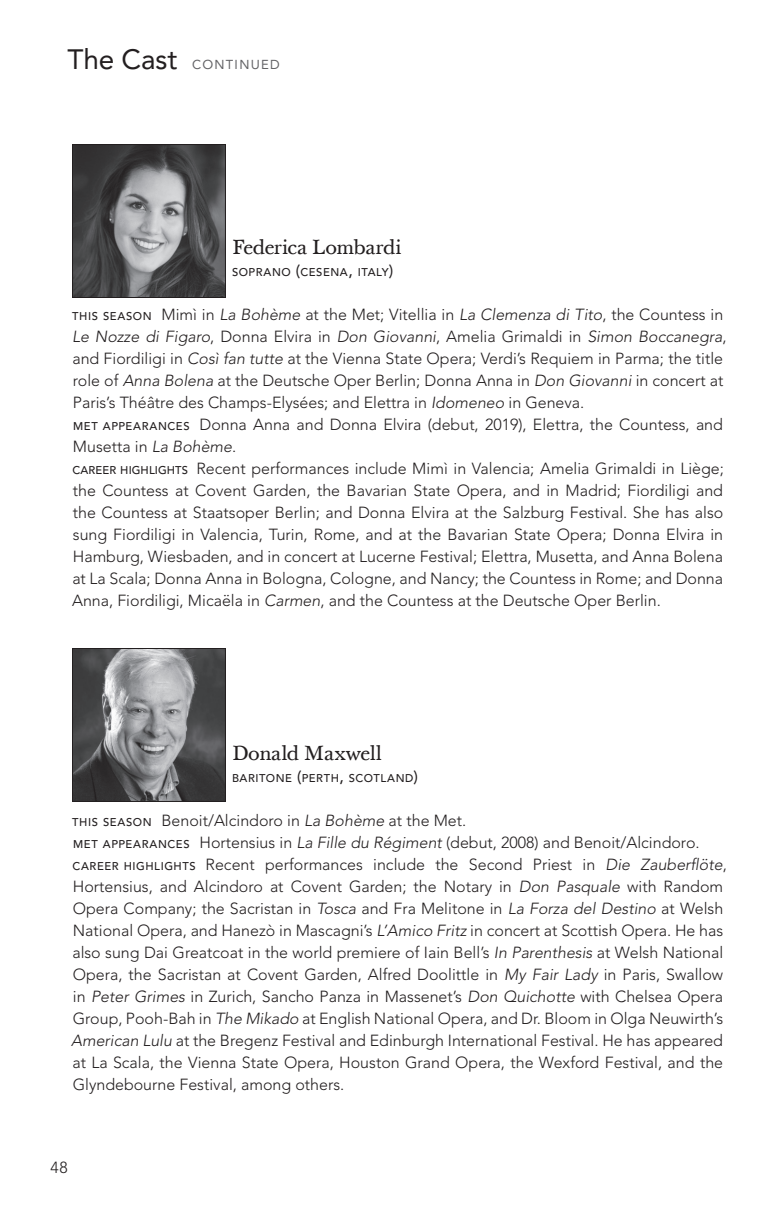
<style>
.page{position:relative;width:774px;height:1224px;background:#fff}
.page>*{position:absolute;margin:0;border:0;box-sizing:border-box;transform-origin:0 0}
.t1{font:20px "Baskerville Ten";letter-spacing:-.02em;color:#231f20}
.t2{font:300 16px/22px "Avenir LT Pro";color:#231f20}
.t3{font:13px "Avenir LT Pro";letter-spacing:.1em;color:#636366}
.t4{font:500 11.2px "Avenir LT Pro";letter-spacing:.05em;color:#231f20}
.s1{font-size:28px;color:#231f20}
.s2{font-size:16px}
.s3{font-weight:500;font-size:11.2px}
.s4{font-style:italic}
</style>
<div class="page">
<img style="left:74px;top:146px;width:150px;height:150px">
<div style="left:72px;top:144px;width:154px;height:154px;border:1px solid #231f20"></div>
<img style="left:74px;top:650px;width:150px;height:150px">
<div style="left:72px;top:648px;width:154px;height:154px;border:1px solid #231f20"></div>
<p class="t3" style="left:68px;top:57px;width:214px"><span class="s1">The Cast</span> CONTINUED</p>
<p class="t1" style="left:232px;top:235px;width:171px">Federica Lombardi</p>
<p class="t4" style="left:232px;top:265px;width:163px">SOPRANO <span class="s2">(</span>CESENA<span class="s2">,</span> ITALY<span class="s2">)</span></p>
<p class="t2" style="left:72px;top:304px;width:656px"><span class="s3">THIS SEASON</span> Mimì in <span class="s4">La Bohème</span> at the Met; Vitellia in <span class="s4">La Clemenza di Tito</span>, the Countess in <span class="s4">Le Nozze di Figaro</span>, Donna Elvira in <span class="s4">Don Giovanni</span>, Amelia Grimaldi in <span class="s4">Simon Boccanegra</span>, and Fiordiligi in <span class="s4">Così fan tutte</span> at the Vienna State Opera; Verdi’s Requiem in Parma; the title role of <span class="s4">Anna Bolena</span> at the Deutsche Oper Berlin; Donna Anna in <span class="s4">Don Giovanni</span> in concert at Paris’s Théâtre des Champs-Elysées; and Elettra in <span class="s4">Idomeneo</span> in Geneva.<br><span class="s3">MET APPEARANCES</span> Donna Anna and Donna Elvira (debut, 2019), Elettra, the Countess, and Musetta in <span class="s4">La Bohème</span>.<br><span class="s3">CAREER HIGHLIGHTS</span> Recent performances include Mimì in Valencia; Amelia Grimaldi in Liège; the Countess at Covent Garden, the Bavarian State Opera, and in Madrid; Fiordiligi and the Countess at Staatsoper Berlin; and Donna Elvira at the Salzburg Festival. She has also sung Fiordiligi in Valencia, Turin, Rome, and at the Bavarian State Opera; Donna Elvira in Hamburg, Wiesbaden, and in concert at Lucerne Festival; Elettra, Musetta, and Anna Bolena at La Scala; Donna Anna in Bologna, Cologne, and Nancy; the Countess in Rome; and Donna Anna, Fiordiligi, Micaëla in <span class="s4">Carmen</span>, and the Countess at the Deutsche Oper Berlin.</p>
<p class="t1" style="left:232px;top:741px;width:151px">Donald Maxwell</p>
<p class="t4" style="left:232px;top:771px;width:188px">BARITONE <span class="s2">(</span>PERTH<span class="s2">,</span> SCOTLAND<span class="s2">)</span></p>
<p class="t2" style="left:71px;top:810px;width:657px"><span class="s3">THIS SEASON</span> Benoit/Alcindoro in <span class="s4">La Bohème</span> at the Met.<br><span class="s3">MET APPEARANCES</span> Hortensius in <span class="s4">La Fille du Régiment</span> (debut, 2008) and Benoit/Alcindoro.<br><span class="s3">CAREER HIGHLIGHTS</span> Recent performances include the Second Priest in <span class="s4">Die Zauberflöte</span>, Hortensius, and Alcindoro at Covent Garden; the Notary in <span class="s4">Don Pasquale</span> with Random Opera Company; the Sacristan in <span class="s4">Tosca</span> and Fra Melitone in <span class="s4">La Forza del Destino</span> at Welsh National Opera, and Hanezò in Mascagni’s <span class="s4">L’Amico Fritz</span> in concert at Scottish Opera. He has also sung Dai Greatcoat in the world premiere of Iain Bell’s <span class="s4">In Parenthesis</span> at Welsh National Opera, the Sacristan at Covent Garden, Alfred Doolittle in <span class="s4">My Fair Lady</span> in Paris, Swallow in <span class="s4">Peter Grimes</span> in Zurich, Sancho Panza in Massenet’s <span class="s4">Don Quichotte</span> with Chelsea Opera Group, Pooh-Bah in <span class="s4">The Mikado</span> at English National Opera, and Dr. Bloom in Olga Neuwirth’s <span class="s4">American Lulu</span> at the Bregenz Festival and Edinburgh International Festival. He has appeared at La Scala, the Vienna State Opera, Houston Grand Opera, the Wexford Festival, and the Glyndebourne Festival, among others.</p>
<p class="t2" style="left:51px;top:1156px;width:19px">48</p>
</div>
